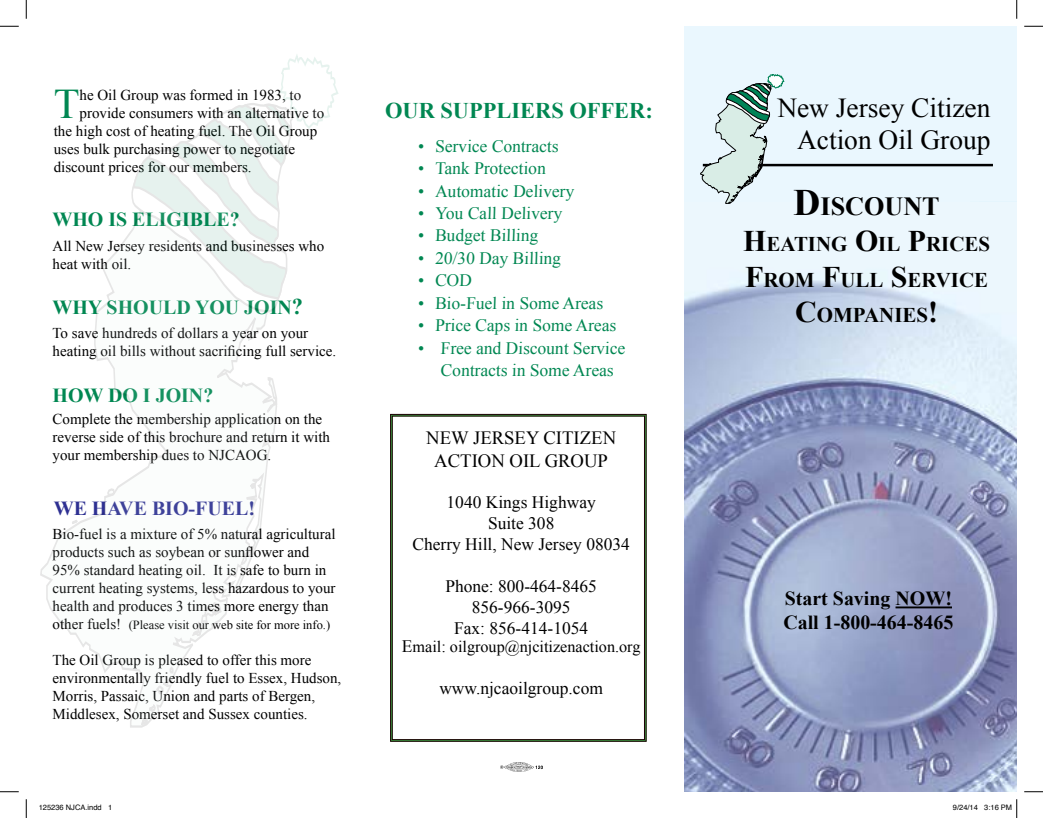
<style>
.page{position:relative;width:1043px;height:818px;background:#fff}
.page>*{position:absolute;margin:0;border:0;box-sizing:border-box;transform-origin:0 0}
.t1{font:42.12px "Times New Roman";color:#008752}
.t2{font:27.38px "Times New Roman";color:#000}
.t3{font:700 26.12px "Times New Roman";color:#000}
.t4{font:700 22.38px "Times New Roman";color:#008752}
.t5{font:700 20.88px/35.9px "Times New Roman";color:#000;text-align:center}
.t6{font:700 19.88px "Times New Roman";color:#008752}
.t7{font:700 19.88px/23.9px "Times New Roman";color:#000}
.t8{font:700 19.88px "Times New Roman";color:#2e3092}
.t9{font:18.62px/22.4px "Times New Roman";color:#000;text-align:center}
.t10{font:17.38px/22.4px "Times New Roman";color:#008752}
.t11{font:17.38px/20.9px "Times New Roman";color:#000;text-align:center}
.t12{font:16.25px "Times New Roman";color:#000}
.t13{font:15px/18px "Times New Roman";color:#000}
.t14{font:12.5px "Times New Roman";color:#000}
.t15{font:7.5px "Helvetica";color:#000}
.s1{font-size:22.38px}
.s2{font-size:15px}
.s3{font-size:37.38px}
.s4{font-size:29.88px}
.s5{font-size:17.38px}
</style>
<div class="page">
<div style="left:684px;top:26px;width:332px;height:177px;background:#eaf7fe"></div>
<img style="left:684px;top:203px;width:332px;height:588px">
<svg style="left:390px;top:413px;width:257px;height:329px"></svg>
<div style="left:392px;top:415px;width:253px;height:325px;border:1px solid #200007"></div>
<hr style="left:895px;top:606px;width:57px;height:2px;background:#000">
<svg style="left:40px;top:232px;width:237px;height:495px"></svg>
<svg style="left:190px;top:601px;width:32px;height:37px"></svg>
<svg style="left:106px;top:487px;width:10px;height:10px"></svg>
<svg style="left:155px;top:684px;width:9px;height:12px"></svg>
<svg style="left:140px;top:702px;width:17px;height:24px"></svg>
<svg style="left:61px;top:517px;width:18px;height:12px"></svg>
<svg style="left:249px;top:481px;width:8px;height:9px"></svg>
<svg style="left:169px;top:665px;width:5px;height:9px"></svg>
<svg style="left:267px;top:376px;width:10px;height:31px"></svg>
<svg style="left:131px;top:54px;width:208px;height:257px"></svg>
<hr style="left:702px;top:164px;width:290px;height:2px;background:#000">
<svg style="left:700px;top:75px;width:84px;height:128px"></svg>
<svg style="left:500px;top:762px;width:43px;height:9px"></svg>
<svg style="left:0;top:25px;width:19px;height:2px"></svg>
<svg style="left:1024px;top:25px;width:18px;height:2px"></svg>
<svg style="left:0;top:791px;width:19px;height:1px"></svg>
<svg style="left:1024px;top:791px;width:18px;height:1px"></svg>
<svg style="left:25px;top:0;width:2px;height:19px"></svg>
<svg style="left:25px;top:799px;width:2px;height:19px"></svg>
<svg style="left:1016px;top:0;width:1px;height:19px"></svg>
<svg style="left:1016px;top:799px;width:1px;height:19px"></svg>
<h1 class="t1" style="left:54px;top:76px;width:27px">T</h1>
<p class="t13" style="left:80px;top:86px;width:223px">he Oil Group was formed in 1983, to</p>
<p class="t13" style="left:80px;top:104px;width:246px">provide consumers with an alternative to</p>
<p class="t13" style="left:54px;top:122px;width:265px">the high cost of heating fuel. The Oil Group</p>
<p class="t13" style="left:54px;top:140px;width:243px">uses bulk purchasing power to negotiate</p>
<p class="t13" style="left:54px;top:158px;width:199px">discount prices for our members.</p>
<h3 class="t6" style="left:52px;top:205px;width:189px">WHO IS ELIGIBLE?</h3>
<p class="t13" style="left:52px;top:236px;width:273px">All New Jersey residents and businesses who heat with oil.</p>
<h3 class="t6" style="left:52px;top:294px;width:252px">WHY SHOULD YOU JOIN<span class="s1">?</span></h3>
<p class="t13" style="left:52px;top:323px;width:285px">To save hundreds of dollars a year on your heating oil bills without sacrificing full service.</p>
<h3 class="t6" style="left:52px;top:381px;width:162px">HOW DO I JOIN?</h3>
<p class="t13" style="left:52px;top:410px;width:279px">Complete the membership application on the reverse side of this brochure and return it with your membership dues to NJCAOG.</p>
<h3 class="t8" style="left:54px;top:495px;width:203px">WE HAVE BIO-FUEL!</h3>
<p class="t13" style="left:52px;top:524px;width:284px">Bio-fuel is a mixture of 5% natural agricultural products such as soybean or sunflower and 95% standard heating oil. It is safe to burn in current heating systems, less hazardous to your health and produces 3 times more energy than</p>
<p class="t14" style="left:52px;top:616px;width:279px"><span class="s2">other fuels!</span> (Please visit our web site for more info.)</p>
<p class="t13" style="left:52px;top:650px;width:290px">The Oil Group is pleased to offer this more environmentally friendly fuel to Essex, Hudson, Morris, Passaic, Union and parts of Bergen, Middlesex, Somerset and Sussex counties.</p>
<h3 class="t4" style="left:385px;top:95px;width:269px">OUR SUPPLIERS OFFER:</h3>
<h2 class="t2" style="left:777px;top:89px;width:215px">New Jersey Citizen</h2>
<p class="t10" style="left:418px;top:134px;width:143px">• Service Contracts</p>
<h2 class="t2" style="left:797px;top:122px;width:195px">Action Oil Group</h2>
<p class="t10" style="left:418px;top:157px;width:130px">• Tank Protection</p>
<p class="t10" style="left:418px;top:179px;width:157px">• Automatic Delivery</p>
<p class="t10" style="left:418px;top:202px;width:145px">• You Call Delivery</p>
<p class="t10" style="left:418px;top:224px;width:122px">• Budget Billing</p>
<p class="t10" style="left:418px;top:246px;width:145px">• 20/30 Day Billing</p>
<p class="t10" style="left:418px;top:269px;width:56px">• COD</p>
<p class="t10" style="left:418px;top:291px;width:187px">• Bio-Fuel in Some Areas</p>
<p class="t10" style="left:418px;top:314px;width:200px">• Price Caps in Some Areas</p>
<p class="t10" style="left:440px;top:336px;width:187px;text-indent:-23px">• Free and Discount Service<br>Contracts in Some Areas</p>
<h3 class="t3" style="left:793px;top:188px;width:148px"><span class="s3">D</span>ISCOUNT</h3>
<h3 class="t5" style="left:743px;top:225px;width:248px"><span class="s4">H</span>EATING <span class="s4">O</span>IL <span class="s4">P</span>RICES<br><span class="s4">F</span>ROM <span class="s4">F</span>ULL <span class="s4">S</span>ERVICE<br><span class="s4">C</span>OMPANIES<span class="s4">!</span></h3>
<p class="t9" style="left:426px;top:426px;width:191px">NEW JERSEY CITIZEN<br>ACTION OIL GROUP</p>
<p class="t11" style="left:412px;top:492px;width:219px">1040 Kings Highway<br>Suite 308<br>Cherry Hill, New Jersey 08034</p>
<p class="t11" style="left:445px;top:575px;width:153px">Phone: 800-464-8465<br>856-966-3095<br>Fax: 856-414-1054</p>
<p class="t12" style="left:402px;top:636px;width:240px"><span class="s5">E</span>mail: oilgroup@njcitizenaction.org</p>
<p class="t11" style="left:439px;top:677px;width:165px">www.njcaoilgroup.com</p>
<h3 class="t7" style="left:783px;top:586px;width:171px">Start Saving NOW!<br>Call 1-800-464-8465</h3>
<p class="t15" style="left:39px;top:802px;width:75px">125236 NJCA.indd 1</p>
<p class="t15" style="left:952px;top:802px;width:61px">9/24/14 3:16 PM</p>
</div>
